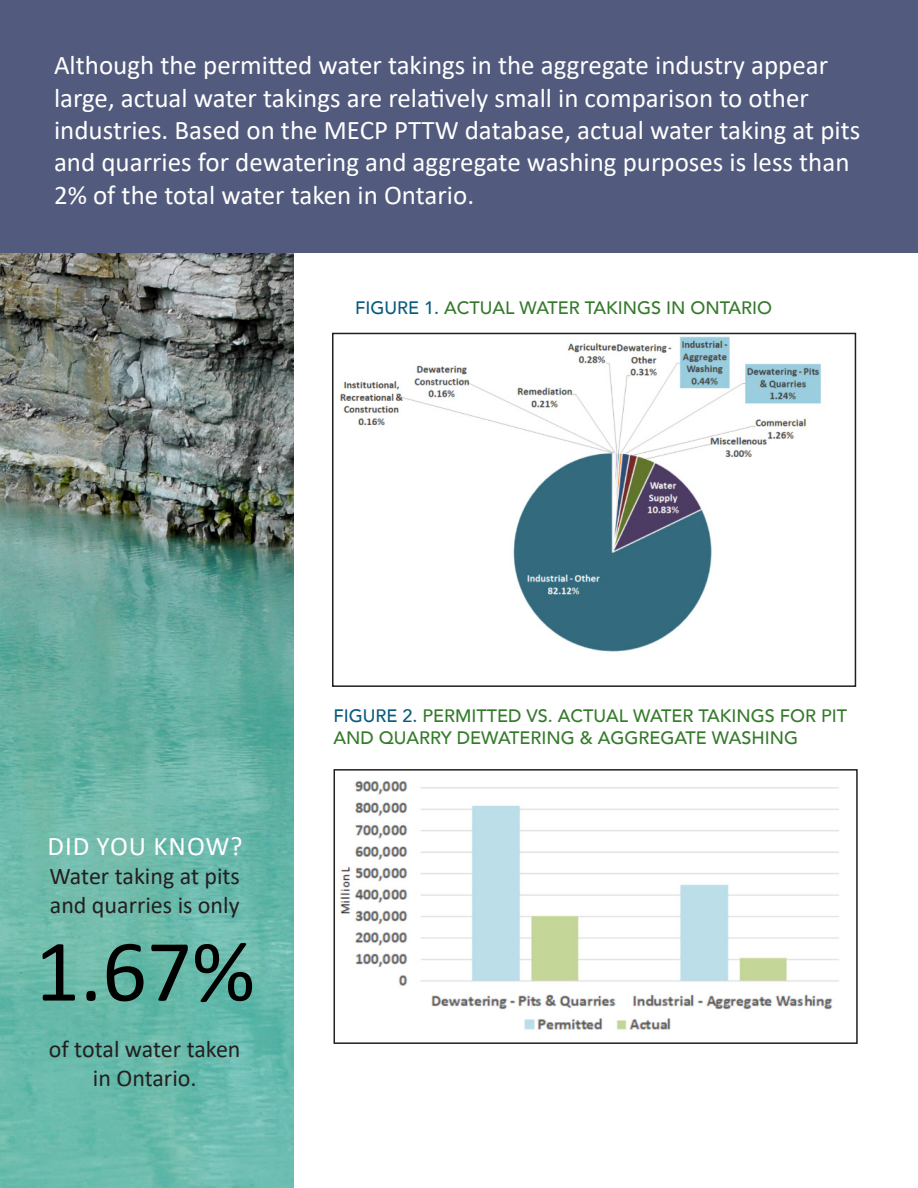
<style>
.page{position:relative;width:918px;height:1188px;background:#fff}
.page>*{position:absolute;margin:0;border:0;box-sizing:border-box;transform-origin:0 0}
.t1{font:88.5px "Calibri";color:#000}
.t2{font:27px "Calibri";color:#fff}
.t3{font:27px "Calibri";letter-spacing:.04em;color:#fff}
.t4{font:24px/28.8px "Calibri";color:#231f20}
.t5{font:500 18px/21.6px "Avenir";color:#357b2b}
.s1{color:#0a5c7d}
</style>
<div class="page">
<img style="left:0;top:253px;width:294px;height:935px">
<div style="left:0;top:0;width:918px;height:253px;background:#525a7d"></div>
<img style="left:340px;top:336px;width:481px;height:316px">
<div style="left:332px;top:333px;width:524px;height:354px;border:2px solid #231f20"></div>
<img style="left:339px;top:781px;width:500px;height:249px">
<div style="left:334px;top:769px;width:524px;height:275px;border:2px solid #231f20"></div>
<p class="t2" style="left:54px;top:47px;width:776px">Although the permitted water takings in the aggregate industry appear</p>
<p class="t2" style="left:54px;top:79px;width:756px">large, actual water takings are relatively small in comparison to other</p>
<p class="t2" style="left:54px;top:111px;width:808px">industries. Based on the MECP PTTW database, actual water taking at pits</p>
<p class="t2" style="left:54px;top:144px;width:797px">and quarries for dewatering and aggregate washing purposes is less than</p>
<p class="t2" style="left:54px;top:176px;width:422px">2% of the total water taken in Ontario.</p>
<p class="t5" style="left:355px;top:296px;width:418px"><span class="s1">FIGURE 1.</span> ACTUAL WATER TAKINGS IN ONTARIO</p>
<p class="t3" style="left:47px;top:828px;width:197px">DID YOU KNOW?</p>
<p class="t4" style="left:49px;top:861px;width:192px">Water taking at pits and quarries is only</p>
<p class="t1" style="left:35px;top:910px;width:222px">1.67%</p>
<p class="t4" style="left:49px;top:1034px;width:193px;text-align:center">of total water taken in Ontario.</p>
<p class="t5" style="left:334px;top:704px;width:515px"><span class="s1">FIGURE 2.</span> PERMITTED VS. ACTUAL WATER TAKINGS FOR PIT<br>AND QUARRY DEWATERING &amp; AGGREGATE WASHING</p>
</div>
